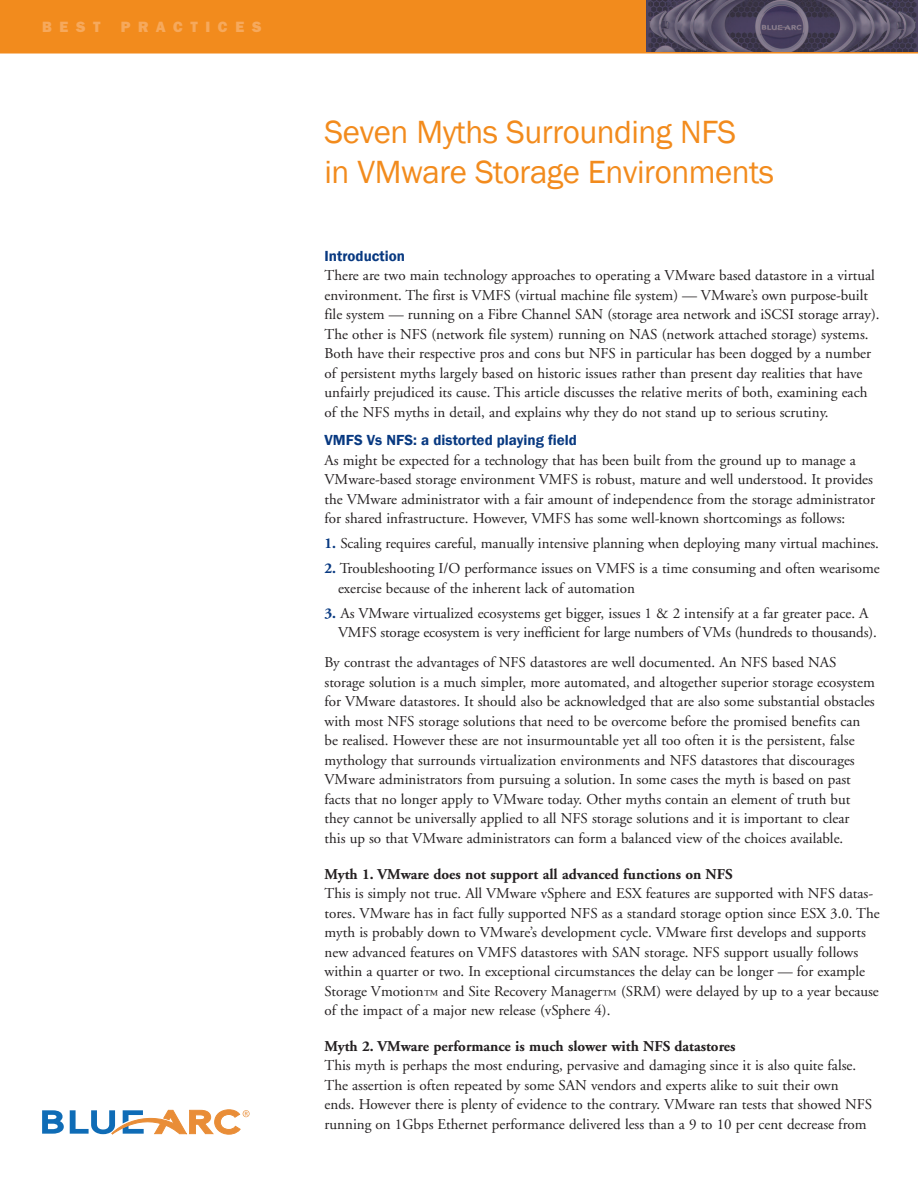
<style>
.page{position:relative;width:918px;height:1188px;background:#fff}
.page>*{position:absolute;margin:0;border:0;box-sizing:border-box;transform-origin:0 0}
.BlueArc_Headline{font:33px/39.6px "Franklin Gothic";letter-spacing:-.015em;color:#f28b1d}
.BlueArc_Body{font:15px/19.5px "Adobe Garamond";color:#231f20}
.BlueArc_Body-Bullets{font:15px/19.5px "Adobe Garamond";color:#231f20}
.BlueArc_Subheadline{font:700 15px "Adobe Garamond";color:#231f20}
.BlueArc_Subheadline-2{font:600 15px "Franklin Gothic";color:#083981}
.t1{font:800 15px "Franklin Gothic";letter-spacing:.5em;color:#f6a95d}
.s1{font-weight:700;color:#083981}
</style>
<div class="page">
<div style="left:0;top:0;width:918px;height:53px;background:#f28b1d"></div>
<img style="left:647px;top:0;width:271px;height:52px">
<hr style="left:0;top:52px;width:918px;height:2px;background:#f28b1d">
<svg style="left:42px;top:1110px;width:22px;height:24px"></svg>
<svg style="left:70px;top:1109px;width:180px;height:26px"></svg>
<p class="t1" style="left:42px;top:18px;width:60px">BEST</p>
<p class="t1" style="left:121px;top:18px;width:142px">PRACTICES</p>
<p class="BlueArc_Headline" style="left:325px;top:113px;width:451px">Seven Myths Surrounding NFS<br>in VMware Storage Environments</p>
<p class="BlueArc_Subheadline-2" style="left:325px;top:246px;width:82px">Introduction</p>
<p class="BlueArc_Body" style="left:325px;top:266px;width:557px">There are two main technology approaches to operating a VMware based datastore in a virtual environment. The first is VMFS (virtual machine file system) — VMware’s own purpose-built file system — running on a Fibre Channel SAN (storage area network and iSCSI storage array).<br>The other is NFS (network file system) running on NAS (network attached storage) systems.<br>Both have their respective pros and cons but NFS in particular has been dogged by a number of persistent myths largely based on historic issues rather than present day realities that have unfairly prejudiced its cause. This article discusses the relative merits of both, examining each of the NFS myths in detail, and explains why they do not stand up to serious scrutiny.</p>
<p class="BlueArc_Subheadline-2" style="left:325px;top:431px;width:254px">VMFS Vs NFS: a distorted playing field</p>
<p class="BlueArc_Body" style="left:325px;top:451px;width:552px">As might be expected for a technology that has been built from the ground up to manage a VMware-based storage environment VMFS is robust, mature and well understood. It provides the VMware administrator with a fair amount of independence from the storage administrator for shared infrastructure. However, VMFS has some well-known shortcomings as follows:</p>
<p class="BlueArc_Body-Bullets" style="left:325px;top:534px;width:556px"><span class="s1">1.</span> Scaling requires careful, manually intensive planning when deploying many virtual machines.</p>
<p class="BlueArc_Body-Bullets" style="left:338px;top:559px;width:543px;text-indent:-14px"><span class="s1">2.</span> Troubleshooting I/O performance issues on VMFS is a time consuming and often wearisome exercise because of the inherent lack of automation</p>
<p class="BlueArc_Body-Bullets" style="left:338px;top:604px;width:540px;text-indent:-14px"><span class="s1">3.</span> As VMware virtualized ecosystems get bigger, issues 1 &amp; 2 intensify at a far greater pace. A<br>VMFS storage ecosystem is very inefficient for large numbers of VMs (hundreds to thousands).</p>
<p class="BlueArc_Body" style="left:325px;top:653px;width:552px">By contrast the advantages of NFS datastores are well documented. An NFS based NAS storage solution is a much simpler, more automated, and altogether superior storage ecosystem for VMware datastores. It should also be acknowledged that are also some substantial obstacles with most NFS storage solutions that need to be overcome before the promised benefits can be realised. However these are not insurmountable yet all too often it is the persistent, false mythology that surrounds virtualization environments and NFS datastores that discourages VMware administrators from pursuing a solution. In some cases the myth is based on past facts that no longer apply to VMware today. Other myths contain an element of truth but they cannot be universally applied to all NFS storage solutions and it is important to clear<br>this up so that VMware administrators can form a balanced view of the choices available.</p>
<p class="BlueArc_Subheadline" style="left:325px;top:866px;width:410px">Myth 1. VMware does not support all advanced functions on NFS</p>
<p class="BlueArc_Body" style="left:325px;top:884px;width:557px">This is simply not true. All VMware vSphere and ESX features are supported with NFS datas&shy;tores. VMware has in fact fully supported NFS as a standard storage option since ESX 3.0. The myth is probably down to VMware’s development cycle. VMware first develops and supports new advanced features on VMFS datastores with SAN storage. NFS support usually follows within a quarter or two. In exceptional circumstances the delay can be longer — for example Storage Vmotion<sub>™</sub> and Site Recovery Manager<sub>™</sub> (SRM) were delayed by up to a year because of the impact of a major new release (vSphere 4).</p>
<p class="BlueArc_Subheadline" style="left:325px;top:1038px;width:413px">Myth 2. VMware performance is much slower with NFS datastores</p>
<p class="BlueArc_Body" style="left:325px;top:1056px;width:549px">This myth is perhaps the most enduring, pervasive and damaging since it is also quite false.<br>The assertion is often repeated by some SAN vendors and experts alike to suit their own ends. However there is plenty of evidence to the contrary. VMware ran tests that showed NFS running on 1Gbps Ethernet performance delivered less than a 9 to 10 per cent decrease from</p>
</div>
